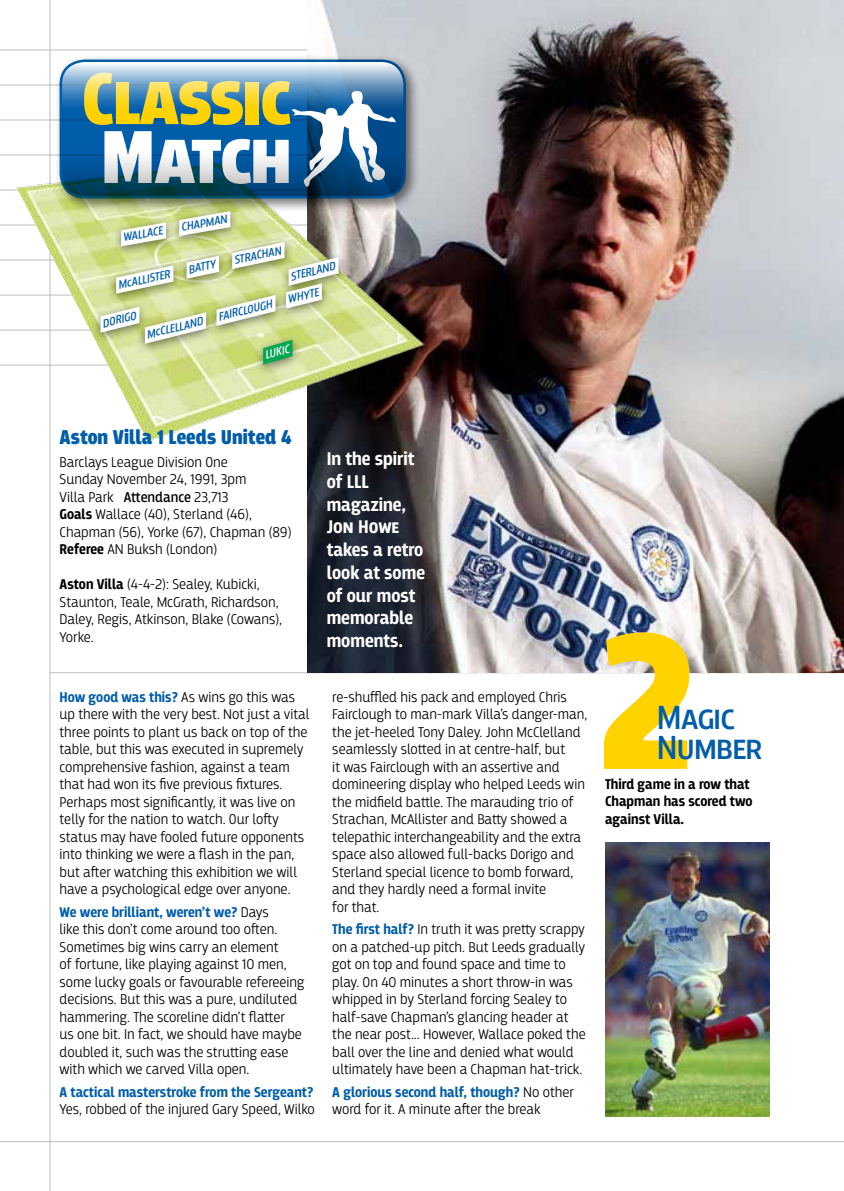
<style>
.page{position:relative;width:844px;height:1191px;background:#fff}
.page>*{position:absolute;margin:0;border:0;box-sizing:border-box;transform-origin:0 0}
.t1{font:900 203px "Breakers";color:#ffd200}
.t2{font:900 78.58px "Breakers";letter-spacing:-.025em;color:#fff}
.t3{font:900 76.65px "Breakers";letter-spacing:-.02em;color:#ffd200}
.t4{font:35px/29.8px "Breakers";letter-spacing:-.02em;color:#005daa}
.t5{font:900 21px "Breakers";color:#005daa}
.t6{font:700 19.25px/22.8px "Breakers";color:#fff}
.t7{font:300 14.88px/17.5px "Breakers";color:#000}
.t8{font:700 14.88px/17.5px "Breakers";color:#000}
.t9{font:700 14.88px "Breakers";color:#005daa}
.t10{font:italic 12.25px "Breakers";color:#005daa}
.t11{font:italic 12.25px "Breakers";color:#fff}
.s1{font-weight:400}
.s2{font-weight:700}
.s3{font-weight:700;color:#005daa}
</style>
<div class="page">
<hr style="left:0;top:50px;width:843px;height:1px;background:#bcbec0">
<hr style="left:50px;top:672px;width:793px;height:1px;background:#bcbec0">
<hr style="left:0;top:85px;width:843px;height:1px;background:#bcbec0">
<hr style="left:0;top:120px;width:843px;height:1px;background:#bcbec0">
<hr style="left:0;top:155px;width:843px;height:1px;background:#bcbec0">
<hr style="left:0;top:190px;width:843px;height:1px;background:#bcbec0">
<hr style="left:0;top:225px;width:843px;height:1px;background:#bcbec0">
<hr style="left:0;top:260px;width:843px;height:1px;background:#bcbec0">
<hr style="left:0;top:295px;width:843px;height:1px;background:#bcbec0">
<hr style="left:0;top:330px;width:843px;height:1px;background:#bcbec0">
<hr style="left:0;top:365px;width:843px;height:1px;background:#bcbec0">
<img style="left:308px;top:0;width:535px;height:672px">
<hr style="left:50px;top:0;width:1px;height:1191px;background:#bcbec0">
<hr style="left:0;top:1141px;width:843px;height:1px;background:#bcbec0">
<img style="left:12px;top:154px;width:424px;height:289px">
<img style="left:605px;top:842px;width:164px;height:274px">
<div style="left:55px;top:55px;width:366px;height:158px;background:#000;opacity:.55"></div>
<svg style="left:60px;top:60px;width:346px;height:138px"></svg>
<img style="left:62px;top:62px;width:341px;height:315px">
<h3 class="t3" style="left:81px;top:54px;width:211px">Classic</h3>
<h2 class="t2" style="left:100px;top:111px;width:193px">Match</h2>
<p class="t10" style="left:122px;top:230px;width:42px;rotate:-10deg">WALLACE</p>
<p class="t10" style="left:180px;top:220px;width:48px;rotate:-10deg">CHAPMAN</p>
<p class="t10" style="left:232px;top:253px;width:50px;rotate:-12deg">STRACHAN</p>
<p class="t10" style="left:187px;top:263px;width:29px;rotate:-12deg">BATTY</p>
<p class="t10" style="left:288px;top:270px;width:47px;rotate:-14deg">STERLAND</p>
<p class="t10" style="left:116px;top:278px;width:55px;rotate:-12deg">McALLISTER</p>
<p class="t10" style="left:286px;top:292px;width:33px;rotate:-14deg">WHYTE</p>
<p class="t10" style="left:216px;top:310px;width:57px;rotate:-14deg">FAIRCLOUGH</p>
<p class="t10" style="left:100px;top:317px;width:36px;rotate:-14deg">DORIGO</p>
<p class="t10" style="left:145px;top:328px;width:27px;rotate:-14deg">McClelland</p>
<p class="t11" style="left:262px;top:348px;width:27px;rotate:-16deg">LUKIC</p>
<h3 class="t5" style="left:60px;top:425px;width:233px">Aston Villa 1 Leeds United 4</h3>
<p class="t7" style="left:60px;top:453px;width:233px">Barclays League Division One<br>Sunday November 24, 1991, 3pm<br>Villa Park <span class="s1">Attendance</span> 23,713<br><span class="s2">Goals</span> Wallace (40), Sterland (46),<br>Chapman (56), Yorke (67), Chapman (89)<br><span class="s2">Referee</span> AN Buksh (London)</p>
<p class="t7" style="left:60px;top:576px;width:224px"><span class="s2">Aston Villa</span> (4-4-2): Sealey, Kubicki,<br>Staunton, Teale, McGrath, Richardson,<br>Daley, Regis, Atkinson, Blake (Cowans),<br>Yorke.</p>
<p class="t6" style="left:326px;top:448px;width:100px">In the spirit of LLL magazine,<br>Jon Howe takes a retro look at some of our most memorable moments.</p>
<p class="t7" style="left:60px;top:688px;width:251px"><span class="s3">How good was this?</span> As wins go this was up there with the very best. Not just a vital three points to plant us back on top of the table, but this was executed in supremely comprehensive fashion, against a team that had won its five previous fixtures.<br>Perhaps most significantly, it was live on telly for the nation to watch. Our lofty status may have fooled future opponents into thinking we were a flash in the pan, but after watching this exhibition we will have a psychological edge over anyone.</p>
<p class="t7" style="left:60px;top:903px;width:246px"><span class="s3">We were brilliant, weren’t we?</span> Days<br>like this don’t come around too often.<br>Sometimes big wins carry an element<br>of fortune, like playing against 10 men, some lucky goals or favourable refereeing decisions. But this was a pure, undiluted hammering. The scoreline didn’t flatter<br>us one bit. In fact, we should have maybe doubled it, such was the strutting ease with which we carved Villa open.</p>
<p class="t9" style="left:60px;top:1083px;width:255px">A tactical masterstroke from the Sergeant?</p>
<p class="t7" style="left:60px;top:1100px;width:257px">Yes, robbed of the injured Gary Speed, Wilko</p>
<p class="t7" style="left:332px;top:688px;width:256px">re-shuffled his pack and employed Chris Fairclough to man-mark Villa’s danger-man, the jet-heeled Tony Daley. John McClelland seamlessly slotted in at centre-half, but<br>it was Fairclough with an assertive and domineering display who helped Leeds win the midfield battle. The marauding trio of Strachan, McAllister and Batty showed a telepathic interchangeability and the extra space also allowed full-backs Dorigo and Sterland special licence to bomb forward, and they hardly need a formal invite<br>for that.</p>
<p class="t7" style="left:332px;top:920px;width:255px"><span class="s3">The first half?</span> In truth it was pretty scrappy on a patched-up pitch. But Leeds gradually got on top and found space and time to play. On 40 minutes a short throw-in was whipped in by Sterland forcing Sealey to half-save Chapman’s glancing header at the near post... However, Wallace poked the ball over the line and denied what would ultimately have been a Chapman hat-trick.</p>
<p class="t7" style="left:332px;top:1083px;width:243px"><span class="s3">A glorious second half, though?</span> No other word for it. A minute after the break</p>
<h1 class="t1" style="left:594px;top:584px;width:103px">2</h1>
<h3 class="t4" style="left:656px;top:703px;width:107px">Magic<br>Number</h3>
<p class="t8" style="left:605px;top:775px;width:149px">Third game in a row that<br>Chapman has scored two against Villa.</p>
</div>
